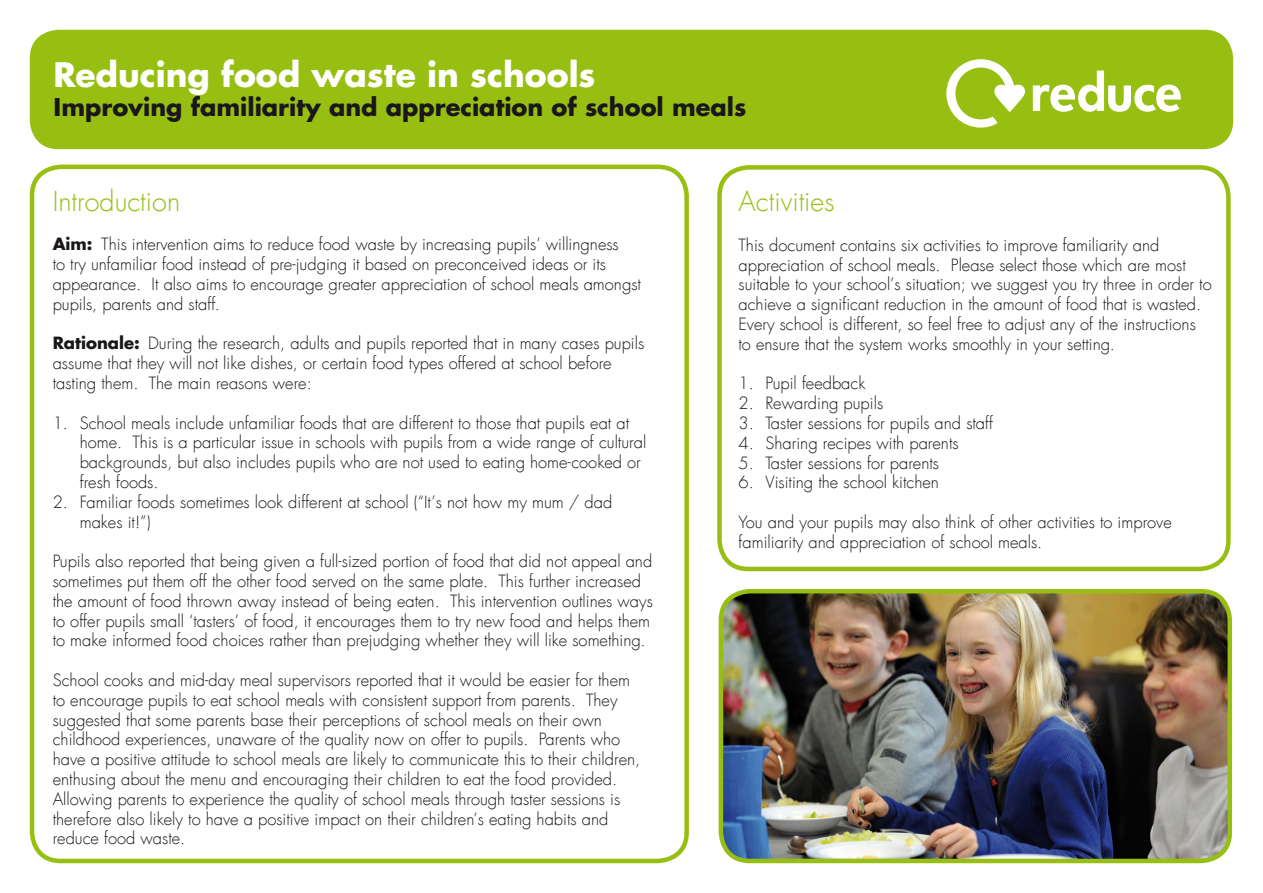
<style>
.page{position:relative;width:1263px;height:893px;background:#fff}
.page>*{position:absolute;margin:0;border:0;box-sizing:border-box;transform-origin:0 0}
.t1{font:700 33px "Futura LT";color:#fff}
.t2{font:300 27px "Futura LT";color:#97bf12}
.t3{font:700 24px "Futura LT";color:#1a161a}
.t4{font:300 16.5px/19.8px "Futura LT";color:#1a161a}
.s1{font-weight:700}
</style>
<div class="page">
<div style="left:30px;top:165px;width:659px;height:698px;border:4px solid #97bf12;border-radius:29px"></div>
<div style="left:717px;top:165px;width:514px;height:406px;border:4px solid #97bf12;border-radius:29px"></div>
<div style="left:30px;top:30px;width:1203px;height:119px;background:#97bf12;border-radius:29px"></div>
<img style="left:721px;top:591px;width:509px;height:270px">
<div style="left:719px;top:589px;width:513px;height:274px;border:4px solid #97bf12;border-radius:29px"></div>
<svg style="left:946px;top:59px;width:79px;height:69px"></svg>
<svg style="left:1033px;top:71px;width:148px;height:41px"></svg>
<h1 class="t1" style="left:54px;top:52px;width:543px">Reducing food waste in schools</h1>
<h3 class="t3" style="left:54px;top:91px;width:694px">Improving familiarity and appreciation of school meals</h3>
<h2 class="t2" style="left:53px;top:184px;width:129px">Introduction</h2>
<p class="t4" style="left:53px;top:235px;width:590px"><span class="s1">Aim:</span> This intervention aims to reduce food waste by increasing pupils’ willingness<br>to try unfamiliar food instead of pre-judging it based on preconceived ideas or its appearance. It also aims to encourage greater appreciation of school meals amongst pupils, parents and staff.</p>
<p class="t4" style="left:53px;top:334px;width:593px"><span class="s1">Rationale:</span> During the research, adults and pupils reported that in many cases pupils assume that they will not like dishes, or certain food types offered at school before tasting them. The main reasons were:</p>
<p class="t4" style="left:80px;top:413px;width:568px;text-indent:-27px">1. School meals include unfamiliar foods that are different to those that pupils eat at home. This is a particular issue in schools with pupils from a wide range of cultural backgrounds, but also includes pupils who are not used to eating home-cooked or fresh foods.</p>
<p class="t4" style="left:80px;top:492px;width:534px;text-indent:-27px">2. Familiar foods sometimes look different at school (“It’s not how my mum / dad makes it!”)</p>
<p class="t4" style="left:53px;top:552px;width:602px">Pupils also reported that being given a full-sized portion of food that did not appeal and sometimes put them off the other food served on the same plate. This further increased the amount of food thrown away instead of being eaten. This intervention outlines ways to offer pupils small ‘tasters’ of food, it encourages them to try new food and helps them to make informed food choices rather than prejudging whether they will like something.</p>
<p class="t4" style="left:53px;top:670px;width:589px">School cooks and mid-day meal supervisors reported that it would be easier for them to encourage pupils to eat school meals with consistent support from parents. They suggested that some parents base their perceptions of school meals on their own childhood experiences, unaware of the quality now on offer to pupils. Parents who have a positive attitude to school meals are likely to communicate this to their children, enthusing about the menu and encouraging their children to eat the food provided.<br>Allowing parents to experience the quality of school meals through taster sessions is therefore also likely to have a positive impact on their children’s eating habits and reduce food waste.</p>
<h2 class="t2" style="left:738px;top:185px;width:98px">Activities</h2>
<p class="t4" style="left:738px;top:235px;width:475px">This document contains six activities to improve familiarity and appreciation of school meals. Please select those which are most suitable to your school’s situation; we suggest you try three in order to achieve a significant reduction in the amount of food that is wasted.<br>Every school is different, so feel free to adjust any of the instructions to ensure that the system works smoothly in your setting.</p>
<p class="t4" style="left:738px;top:374px;width:128px">1. Pupil feedback</p>
<p class="t4" style="left:738px;top:394px;width:146px">2. Rewarding pupils</p>
<p class="t4" style="left:738px;top:413px;width:256px">3. Taster sessions for pupils and staff</p>
<p class="t4" style="left:738px;top:433px;width:222px">4. Sharing recipes with parents</p>
<p class="t4" style="left:738px;top:453px;width:202px">5. Taster sessions for parents</p>
<p class="t4" style="left:738px;top:473px;width:202px">6. Visiting the school kitchen</p>
<p class="t4" style="left:738px;top:512px;width:435px">You and your pupils may also think of other activities to improve familiarity and appreciation of school meals.</p>
</div>
